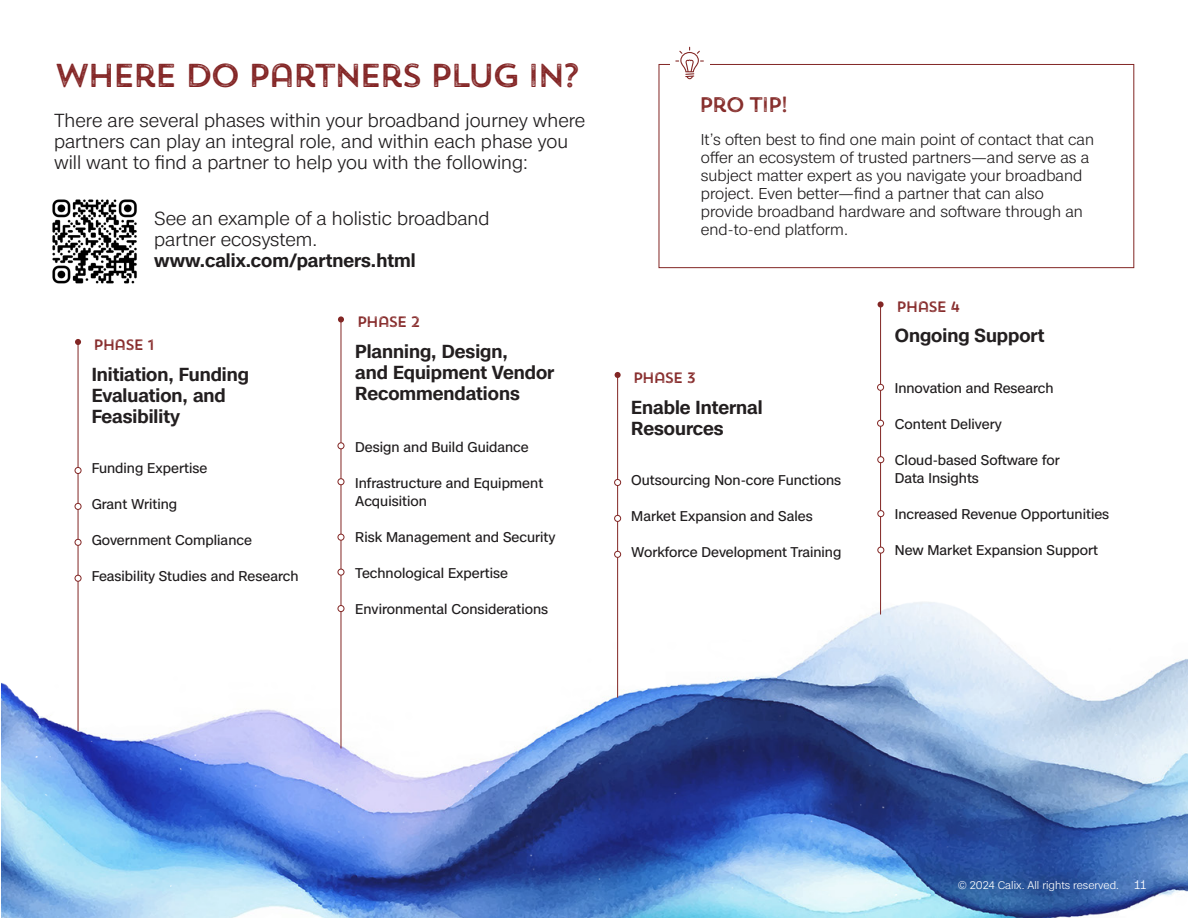
<style>
.page{position:relative;width:1188px;height:918px;background:#fff}
.page>*{position:absolute;margin:0;border:0;box-sizing:border-box;transform-origin:0 0}
.t1{font:33px "Trend Rough Sans One";letter-spacing:-.115em;color:#822323}
.t2{font:21px "Trend Rough Sans One";letter-spacing:-.115em;color:#822624}
.t3{font:300 18px/21px "Case";color:#201d1e}
.t4{font:600 18px/21px "Case";color:#231f20}
.t5{font:600 18px "Case";color:#201d1e}
.t6{font:300 15px/18px "Case";color:#201d1e}
.t7{font:15px "Trend Rough Sans One";letter-spacing:-.115em;color:#822323}
.t8{font:13.5px/18px "Case";color:#201d1e}
.t9{font:300 12px "Case";color:#fff}
.t10{font:300 10.5px "Case";color:#fff}
</style>
<div class="page">
<img style="left:52px;top:199px;width:85px;height:85px">
<img style="left:1px;top:602px;width:1187px;height:316px">
<hr style="left:78px;top:344px;width:1px;height:387px;background:#822624">
<hr style="left:617px;top:377px;width:1px;height:321px;background:#822624">
<hr style="left:341px;top:320px;width:1px;height:428px;background:#822624">
<hr style="left:880px;top:303px;width:1px;height:312px;background:#822624">
<svg style="left:75px;top:339px;width:6px;height:6px"></svg>
<svg style="left:615px;top:372px;width:6px;height:6px"></svg>
<svg style="left:338px;top:316px;width:6px;height:6px"></svg>
<div style="left:878px;top:301px;width:6px;height:7px;background:#822624;border-radius:50%"></div>
<div style="left:75px;top:467px;width:6px;height:7px;background:#fff;border-radius:50%"></div>
<div style="left:75px;top:467px;width:6px;height:7px;border:1px solid #822624;border-radius:50%"></div>
<div style="left:615px;top:479px;width:6px;height:7px;background:#fff;border-radius:50%"></div>
<div style="left:614px;top:479px;width:7px;height:7px;border:1px solid #822624;border-radius:50%"></div>
<div style="left:338px;top:442px;width:6px;height:7px;border:1px solid #822624;border-radius:50%"></div>
<div style="left:877px;top:384px;width:7px;height:7px;border:1px solid #822624;border-radius:50%"></div>
<div style="left:75px;top:503px;width:6px;height:7px;border:1px solid #822624;border-radius:50%"></div>
<div style="left:614px;top:515px;width:7px;height:7px;border:1px solid #822624;border-radius:50%"></div>
<div style="left:338px;top:478px;width:6px;height:7px;border:1px solid #822624;border-radius:50%"></div>
<div style="left:877px;top:420px;width:7px;height:7px;border:1px solid #822624;border-radius:50%"></div>
<div style="left:75px;top:539px;width:6px;height:7px;border:1px solid #822624;border-radius:50%"></div>
<div style="left:614px;top:551px;width:7px;height:7px;border:1px solid #822624;border-radius:50%"></div>
<div style="left:338px;top:534px;width:6px;height:7px;border:1px solid #822624;border-radius:50%"></div>
<div style="left:877px;top:456px;width:7px;height:7px;border:1px solid #822624;border-radius:50%"></div>
<div style="left:75px;top:575px;width:6px;height:7px;border:1px solid #822624;border-radius:50%"></div>
<div style="left:338px;top:569px;width:6px;height:7px;border:1px solid #822624;border-radius:50%"></div>
<div style="left:877px;top:510px;width:7px;height:7px;border:1px solid #822624;border-radius:50%"></div>
<svg style="left:338px;top:606px;width:6px;height:6px"></svg>
<div style="left:338px;top:605px;width:6px;height:7px;border:1px solid #822624;border-radius:50%"></div>
<div style="left:877px;top:547px;width:7px;height:7px;border:1px solid #822624;border-radius:50%"></div>
<div style="left:659px;top:64px;width:475px;height:204px;border:1px solid #822624"></div>
<div style="left:670px;top:37px;width:39px;height:50px;background:#fff"></div>
<svg style="left:675px;top:47px;width:29px;height:32px"></svg>
<p class="t1" style="left:54px;top:55px;width:528px">WHERE DO PARTNERS PLUG IN?</p>
<p class="t3" style="left:54px;top:109px;width:533px">There are several phases within your broadband journey where partners can play an integral role, and within each phase you will want to find a partner to help you with the following:</p>
<p class="t3" style="left:154px;top:208px;width:337px">See an example of a holistic broadband partner ecosystem.</p>
<p class="t5" style="left:154px;top:247px;width:263px">www.calix.com/partners.html</p>
<p class="t7" style="left:93px;top:335px;width:63px">PHASE 1</p>
<p class="t4" style="left:92px;top:363px;width:159px">Initiation, Funding<br>Evaluation, and<br>Feasibility</p>
<p class="t8" style="left:92px;top:459px;width:117px">Funding Expertise</p>
<p class="t8" style="left:92px;top:495px;width:87px">Grant Writing</p>
<p class="t8" style="left:92px;top:531px;width:162px">Government Compliance</p>
<p class="t8" style="left:92px;top:567px;width:208px">Feasibility Studies and Research</p>
<p class="t7" style="left:357px;top:312px;width:66px">PHASE 2</p>
<p class="t4" style="left:355px;top:341px;width:154px">Planning, Design,</p>
<p class="t4" style="left:355px;top:362px;width:201px">and Equipment Vendor<br>Recommendations</p>
<p class="t8" style="left:355px;top:438px;width:175px">Design and Build Guidance</p>
<p class="t8" style="left:355px;top:474px;width:189px">Infrastructure and Equipment<br>Acquisition</p>
<p class="t8" style="left:355px;top:528px;width:202px">Risk Management and Security</p>
<p class="t8" style="left:355px;top:564px;width:154px">Technological Expertise</p>
<p class="t8" style="left:355px;top:600px;width:194px">Environmental Considerations</p>
<p class="t2" style="left:699px;top:91px;width:91px">PRO TIP!</p>
<p class="t6" style="left:701px;top:130px;width:395px">It’s often best to find one main point of contact that can offer an ecosystem of trusted partners—and serve as a subject matter expert as you navigate your broadband project. Even better—find a partner that can also provide broadband hardware and software through an end-to-end platform.</p>
<p class="t7" style="left:896px;top:297px;width:66px">PHASE 4</p>
<p class="t7" style="left:633px;top:368px;width:65px">PHASE 3</p>
<p class="t4" style="left:631px;top:396px;width:133px">Enable Internal<br>Resources</p>
<p class="t8" style="left:631px;top:471px;width:211px">Outsourcing Non-core Functions</p>
<p class="t8" style="left:631px;top:507px;width:183px">Market Expansion and Sales</p>
<p class="t8" style="left:631px;top:543px;width:212px">Workforce Development Training</p>
<p class="t4" style="left:895px;top:324px;width:151px">Ongoing Support</p>
<p class="t8" style="left:895px;top:379px;width:160px">Innovation and Research</p>
<p class="t8" style="left:895px;top:415px;width:109px">Content Delivery</p>
<p class="t8" style="left:895px;top:451px;width:166px">Cloud-based Software for</p>
<p class="t8" style="left:895px;top:469px;width:86px">Data Insights</p>
<p class="t8" style="left:895px;top:505px;width:216px">Increased Revenue Opportunities</p>
<p class="t8" style="left:895px;top:541px;width:205px">New Market Expansion Support</p>
<p class="t10" style="left:958px;top:877px;width:163px">© 2024 Calix. All rights reserved.</p>
<p class="t9" style="left:1134px;top:876px;width:14px">11</p>
</div>
